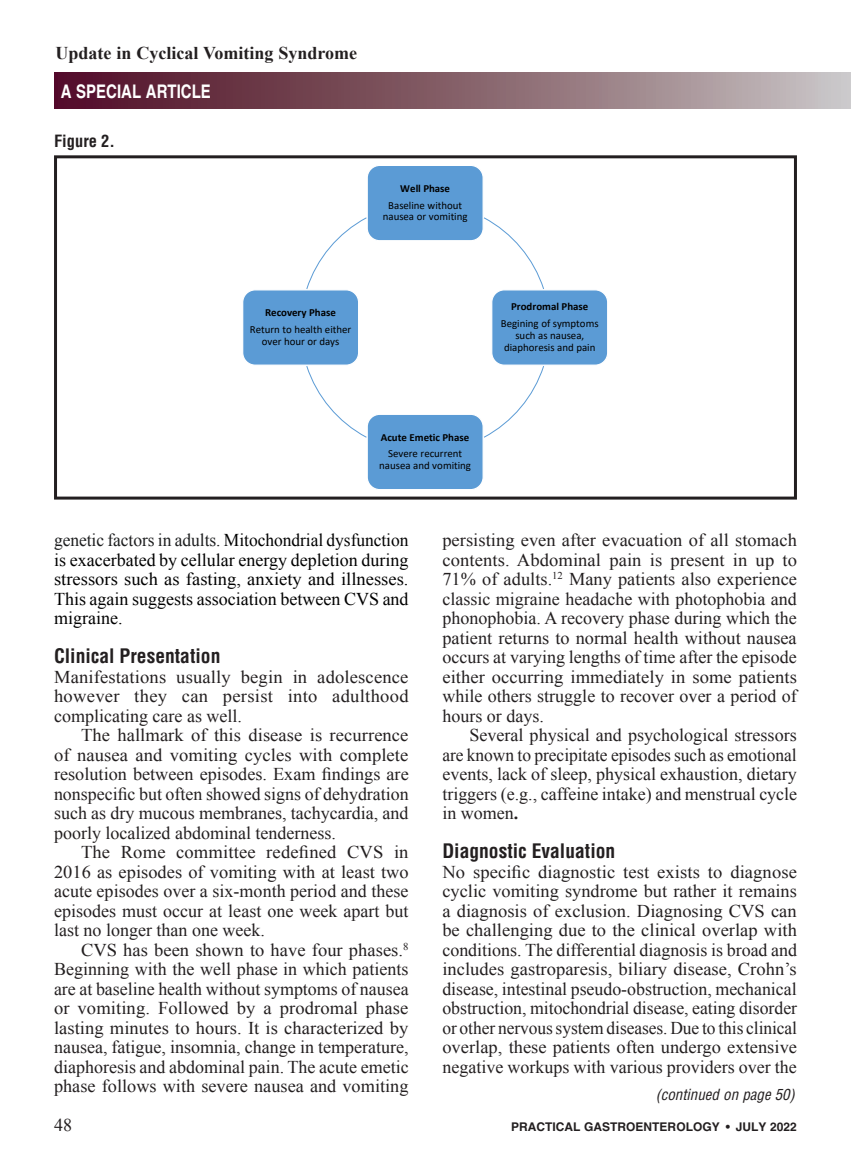
<style>
.page{position:relative;width:851px;height:1161px;background:#fff}
.page>*{position:absolute;margin:0;border:0;box-sizing:border-box;transform-origin:0 0}
.A_Subhead_first_line{font:700 condensed 19.5px "Helvetica";color:#231f20}
.t1{font:700 18.75px "Helvetica";color:#fff;scale:.8 1}
.A_Body_Copy{font:18px/19.5px "Times New Roman";color:#231f20;text-align:justify}
.A_Body_Copy-1st_P{font:18px/19.5px "Times New Roman";color:#231f20;text-align:justify}
.A_Body_Copy-2{font:18px/19.5px "Times New Roman";color:#000;text-align:justify}
.t2{font:700 18px "Times New Roman";color:#231f20}
.A_Figure_Paragraph_S{font:700 condensed 16.5px "Helvetica LT Std";color:#231f20}
.t3{font:italic condensed 15px "Helvetica";color:#231f20}
.t4{font:700 12px "Helvetica";color:#231f20}
.t5{font:10.8px/16.6px "Calibri";color:#000;text-align:center}
.t6{font:700 10.8px/16.6px "Calibri";color:#000;text-align:center}
.s1{font-weight:700}
.s2{font-weight:400}
.s3{color:#1c1d1e}
</style>
<div class="page">
<div style="left:54px;top:73px;width:796px;height:36px;background:linear-gradient(to right,#4c081f,#c4bfbe)"></div>
<div style="left:367px;top:165px;width:116px;height:76px;background:#5b9bd5;border-radius:13px"></div>
<div style="left:366px;top:165px;width:117px;height:76px;border:1px solid #fff;border-radius:13px"></div>
<svg style="left:483px;top:217px;width:61px;height:72px"></svg>
<div style="left:491px;top:289px;width:117px;height:77px;background:#5b9bd5;border:1px solid #fff;border-radius:13px"></div>
<svg style="left:484px;top:365px;width:60px;height:73px"></svg>
<div style="left:366px;top:414px;width:117px;height:76px;background:#5b9bd5;border:1px solid #fff;border-radius:13px"></div>
<svg style="left:306px;top:366px;width:61px;height:72px"></svg>
<div style="left:242px;top:289px;width:117px;height:77px;background:#5b9bd5;border:1px solid #fff;border-radius:13px"></div>
<svg style="left:306px;top:217px;width:61px;height:73px"></svg>
<div style="left:54px;top:155px;width:742px;height:345px;border:3px solid #231f20"></div>
<p class="t2" style="left:56px;top:40px;width:303px">Update in Cyclical Vomiting Syndrome</p>
<p class="t1" style="left:61px;top:79px;width:189px">A SPECIAL ARTICLE</p>
<p class="A_Figure_Paragraph_S" style="left:54px;top:130px;width:62px">Figure 2.</p>
<p class="t5" style="left:388px;top:180px;width:75px"><span class="s1">Well Phase<br></span>Baseline without</p>
<p class="t5" style="left:383px;top:208px;width:86px">nausea or vomiting</p>
<p class="t5" style="left:250px;top:304px;width:103px"><span class="s1">Recovery Phase<br></span>Return to health either</p>
<p class="t5" style="left:262px;top:333px;width:79px">over hour or days</p>
<p class="t5" style="left:501px;top:298px;width:99px"><span class="s1">Prodromal Phase<br></span>Begining of symptoms</p>
<p class="t5" style="left:504px;top:329px;width:93px;line-height:11.9px">such as nausea, diaphoresis and pain</p>
<p class="t6" style="left:381px;top:429px;width:90px">Acute Emetic Phase<br><span class="s2">Severe recurrent</span></p>
<p class="t5" style="left:379px;top:457px;width:93px">nausea and vomiting</p>
<p class="A_Body_Copy-2" style="left:54px;top:530px;width:356px"><span class="s3">genetic factors in adults.</span> Mitochondrial dysfunction is exacerbated by cellular energy depletion during stressors such as fasting, anxiety and illnesses.<br>This again suggests association between CVS and migraine.</p>
<p class="A_Subhead_first_line" style="left:54px;top:644px;width:168px">Clinical Presentation</p>
<p class="A_Body_Copy-1st_P" style="left:54px;top:666px;width:356px">Manifestations usually begin in adolescence however they can persist into adulthood complicating care as well.</p>
<p class="A_Body_Copy" style="left:54px;top:725px;width:356px;text-indent:27px">The hallmark of this disease is recurrence of nausea and vomiting cycles with complete resolution between episodes. Exam findings are nonspecific but often showed signs of dehydration such as dry mucous membranes, tachycardia, and poorly localized abdominal tenderness.</p>
<p class="A_Body_Copy" style="left:54px;top:842px;width:356px;text-indent:27px">The Rome committee redefined CVS in 2016 as episodes of vomiting with at least two acute episodes over a six-month period and these episodes must occur at least one week apart but last no longer than one week.</p>
<p class="A_Body_Copy" style="left:54px;top:939px;width:356px;text-indent:27px">CVS has been shown to have four phases.<sup>8<br></sup>Beginning with the well phase in which patients are at baseline health without symptoms of nausea or vomiting. Followed by a prodromal phase lasting minutes to hours. It is characterized by nausea, fatigue, insomnia, change in temperature, diaphoresis and abdominal pain. The acute emetic phase follows with severe nausea and vomiting</p>
<p class="A_Body_Copy" style="left:442px;top:530px;width:356px">persisting even after evacuation of all stomach contents. Abdominal pain is present in up to 71% of adults.<sup>12</sup> Many patients also experience classic migraine headache with photophobia and phonophobia. A recovery phase during which the patient returns to normal health without nausea occurs at varying lengths of time after the episode either occurring immediately in some patients while others struggle to recover over a period of hours or days.</p>
<p class="A_Body_Copy" style="left:442px;top:725px;width:356px;text-indent:27px">Several physical and psychological stressors are known to precipitate episodes such as emotional events, lack of sleep, physical exhaustion, dietary triggers (e.g., caffeine intake) and menstrual cycle in women<span class="s1">.</span></p>
<p class="A_Subhead_first_line" style="left:442px;top:839px;width:174px">Diagnostic Evaluation</p>
<p class="A_Body_Copy-1st_P" style="left:442px;top:861px;width:356px">No specific diagnostic test exists to diagnose cyclic vomiting syndrome but rather it remains a diagnosis of exclusion. Diagnosing CVS can be challenging due to the clinical overlap with conditions. The differential diagnosis is broad and includes gastroparesis, biliary disease, Crohn’s disease, intestinal pseudo-obstruction, mechanical obstruction, mitochondrial disease, eating disorder or other nervous system diseases. Due to this clinical overlap, these patients often undergo extensive negative workups with various providers over the</p>
<p class="t3" style="left:655px;top:1085px;width:141px">(continued on page 50)</p>
<p class="A_Body_Copy-1st_P" style="left:54px;top:1115px;width:19px">48</p>
<p class="t4" style="left:511px;top:1119px;width:287px">PRACTICAL GASTROENTEROLOGY • JULY 2022</p>
</div>
